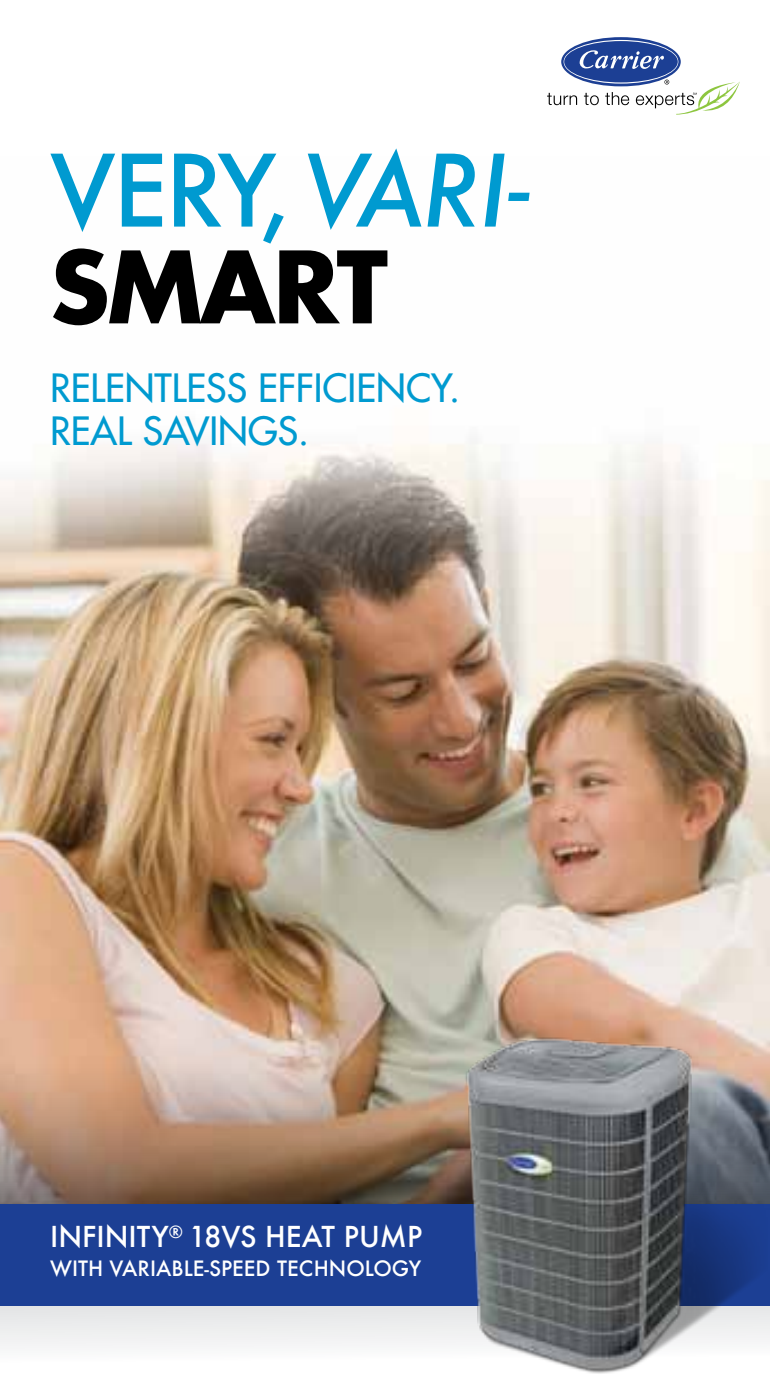
<style>
.page{position:relative;width:770px;height:1398px;background:#fff}
.page>*{position:absolute;margin:0;border:0;box-sizing:border-box;transform-origin:0 0}
.t1{font:500 96.75px/96.8px "Futura";color:#009ad0}
.t2{font:38.02px/42.8px "Futura";color:#009ad0}
.t3{font:500 28.12px "Futura";color:#fff}
.t4{font:500 20.7px "Futura";color:#fff}
.s1{font-style:italic}
.s2{font-weight:700;color:#000}
</style>
<div class="page">
<img style="left:0;top:441px;width:770px;height:365px">
<img style="left:0;top:806px;width:770px;height:397px">
<svg style="left:561px;top:37px;width:119px;height:49px"></svg>
<svg style="left:563px;top:40px;width:115px;height:44px"></svg>
<div style="left:564px;top:41px;width:113px;height:41px;background:#1c3f94;border-radius:50%"></div>
<svg style="left:579px;top:50px;width:85px;height:19px"></svg>
<svg style="left:547px;top:93px;width:30px;height:12px"></svg>
<svg style="left:584px;top:93px;width:14px;height:12px"></svg>
<svg style="left:605px;top:92px;width:24px;height:13px"></svg>
<svg style="left:635px;top:80px;width:104px;height:35px"></svg>
<svg style="left:0;top:1305px;width:426px;height:41px"></svg>
<div style="left:0;top:1203px;width:770px;height:102px;background:#1c3f94"></div>
<img style="left:426px;top:999px;width:344px;height:375px">
<h1 class="t1" style="left:50px;top:141px;width:481px">VERY, <span class="s1">VAri-<br></span><span class="s2">SMART</span></h1>
<p class="t2" style="left:50px;top:367px;width:411px">RELENTLESS EFFICIENCY.<br>REAL SAVINGS.</p>
<p class="t3" style="left:50px;top:1217px;width:373px">INFI NITY<sup>®</sup> 18VS HEAT PUMP</p>
<p class="t4" style="left:50px;top:1253px;width:372px">WITH VARIABLE-SPEED TECH NOLOGY</p>
</div>
